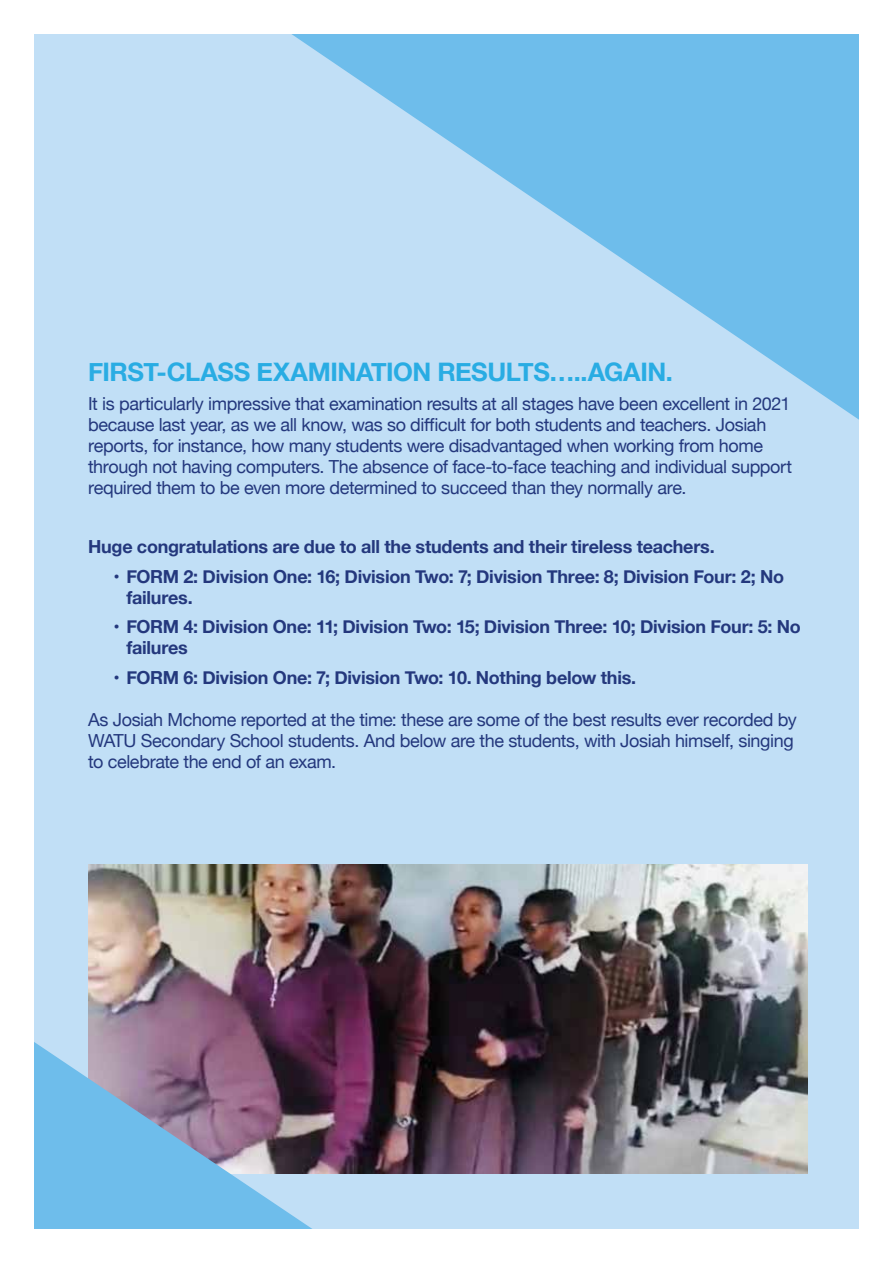
<style>
.page{position:relative;width:893px;height:1263px;background:#fff}
.page>*{position:absolute;margin:0;border:0;box-sizing:border-box;transform-origin:0 0}
.t1{font:700 25.5px "Helvetica Neue";letter-spacing:-.02em;color:#29ace3}
.t2{font:18px/21px "Helvetica Neue";letter-spacing:-.02em;color:#24387d}
.t3{font:700 18px/21px "Helvetica Neue";letter-spacing:-.015em;color:#24387d}
</style>
<div class="page">
<div style="left:34px;top:34px;width:825px;height:1195px;background:#c1dff6"></div>
<svg style="left:291px;top:34px;width:568px;height:386px"></svg>
<img style="left:88px;top:865px;width:720px;height:308px">
<svg style="left:34px;top:1042px;width:278px;height:187px;background:#7e9abd"></svg>
<h1 class="t1" style="left:88px;top:352px;width:586px">FIRST-CLASS EXAMINATION RESULTS…..AGAIN.</h1>
<p class="t2" style="left:88px;top:394px;width:705px">It is particularly impressive that examination results at all stages have been excellent in 2021 because last year, as we all know, was so difficult for both students and teachers. Josiah reports, for instance, how many students were disadvantaged when working from home through not having computers. The absence of face-to-face teaching and individual support required them to be even more determined to succeed than they normally are.</p>
<p class="t3" style="left:88px;top:537px;width:628px">Huge congratulations are due to all the students and their tireless teachers.</p>
<p class="t3" style="left:126px;top:566px;width:659px;text-indent:-13px">• FORM 2: Division One: 16; Division Two: 7; Division Three: 8; Division Four: 2; No failures.</p>
<p class="t3" style="left:126px;top:617px;width:676px;text-indent:-13px">• FORM 4: Division One: 11; Division Two: 15; Division Three: 10; Division Four: 5: No failures</p>
<p class="t3" style="left:114px;top:667px;width:524px">• FORM 6: Division One: 7; Division Two: 10. Nothing below this.</p>
<p class="t2" style="left:88px;top:710px;width:710px">As Josiah Mchome reported at the time: these are some of the best results ever recorded by<br>WATU Secondary School students. And below are the students, with Josiah himself, singing to celebrate the end of an exam.</p>
</div>
